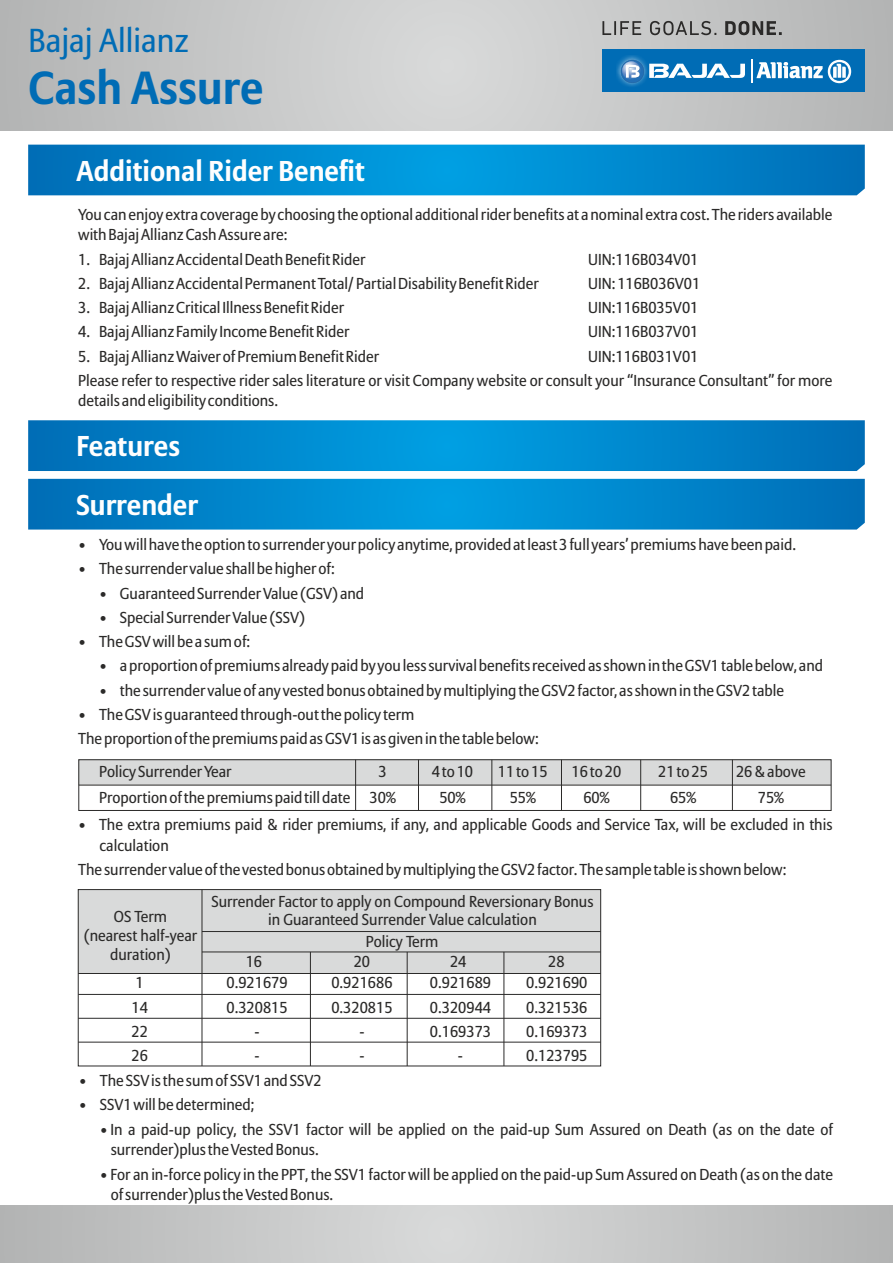
<style>
.page{position:relative;width:893px;height:1263px;background:#fff}
.page>*{position:absolute;margin:0;border:0;box-sizing:border-box;transform-origin:0 0}
.t1{font:700 46.05px "Allianz Sans";color:#006cb5}
.t2{font:33px "Allianz Sans";color:#006cb5}
.t3{font:700 28.5px "Allianz Sans";color:#fefefe}
.t4{font:15.75px/20.5px "Allianz Sans";color:#2b2a29}
</style>
<div class="page">
<svg style="left:0;top:1205px;width:893px;height:58px;background:#c5c6c6"></svg>
<svg style="left:0;top:0;width:893px;height:131px;background:#c6c7c7"></svg>
<svg style="left:28px;top:145px;width:837px;height:50px;background:#0086cc"></svg>
<svg style="left:28px;top:420px;width:837px;height:51px;background:#0186cc"></svg>
<svg style="left:28px;top:479px;width:837px;height:51px;background:#0287cc"></svg>
<hr style="left:78px;top:994px;width:523px;height:1px;background:#2b2a29">
<div style="left:78px;top:889px;width:523px;height:84px;background:#d9dada"></div>
<hr style="left:202px;top:889px;width:1px;height:177px;background:#2b2a29">
<hr style="left:310px;top:952px;width:1px;height:114px;background:#2b2a29">
<hr style="left:202px;top:931px;width:399px;height:1px;background:#2b2a29">
<div style="left:78px;top:889px;width:523px;height:177px;border:1px solid #2b2a29"></div>
<hr style="left:78px;top:973px;width:523px;height:1px;background:#2b2a29">
<hr style="left:407px;top:952px;width:1px;height:114px;background:#2b2a29">
<hr style="left:504px;top:952px;width:1px;height:114px;background:#2b2a29">
<hr style="left:78px;top:1018px;width:523px;height:1px;background:#2b2a29">
<hr style="left:78px;top:1042px;width:523px;height:1px;background:#2b2a29">
<div style="left:79px;top:760px;width:752px;height:25px;background:#d9dada"></div>
<hr style="left:355px;top:760px;width:1px;height:50px;background:#2b2a29">
<hr style="left:418px;top:760px;width:1px;height:50px;background:#2b2a29">
<hr style="left:561px;top:760px;width:1px;height:50px;background:#2b2a29">
<hr style="left:491px;top:760px;width:1px;height:50px;background:#2b2a29">
<hr style="left:640px;top:760px;width:1px;height:50px;background:#2b2a29">
<hr style="left:732px;top:760px;width:1px;height:50px;background:#2b2a29">
<div style="left:78px;top:759px;width:753px;height:52px;border:1px solid #2b2a29"></div>
<hr style="left:79px;top:785px;width:752px;height:1px;background:#2b2a29">
<hr style="left:202px;top:951px;width:399px;height:1px;background:#2b2a29">
<div style="left:602px;top:49px;width:263px;height:43px;background:#006cb5"></div>
<img style="left:616px;top:55px;width:25px;height:32px">
<svg style="left:620px;top:59px;width:125px;height:25px"></svg>
<svg style="left:751px;top:60px;width:100px;height:23px"></svg>
<svg style="left:602px;top:21px;width:180px;height:14px;background:#919191"></svg>
<h2 class="t2" style="left:28px;top:27px;width:162px">Bajaj Allianz</h2>
<h1 class="t1" style="left:28px;top:68px;width:237px">Cash Assure</h1>
<h3 class="t3" style="left:76px;top:159px;width:290px">Additional Rider Benefit</h3>
<p class="t4" style="left:78px;top:205px;width:756px">You can enjoy extra coverage by choosing the optional additional rider benefits at a nominal extra cost. The riders available with Bajaj Allianz Cash Assure are:</p>
<p class="t4" style="left:78px;top:250px;width:289px">1. Bajaj Allianz Accidental Death Benefit Rider</p>
<p class="t4" style="left:588px;top:250px;width:112px">UIN:116B034V01</p>
<p class="t4" style="left:78px;top:274px;width:462px">2. Bajaj Allianz Accidental Permanent Total/ Partial Disability Benefit Rider</p>
<p class="t4" style="left:588px;top:274px;width:114px">UIN: 116B036V01</p>
<p class="t4" style="left:78px;top:299px;width:267px">3. Bajaj Allianz Critical Illness Benefit Rider</p>
<p class="t4" style="left:588px;top:299px;width:112px">UIN:116B035V01</p>
<p class="t4" style="left:78px;top:323px;width:273px">4. Bajaj Allianz Family Income Benefit Rider</p>
<p class="t4" style="left:588px;top:323px;width:112px">UIN:116B037V01</p>
<p class="t4" style="left:78px;top:347px;width:302px">5. Bajaj Allianz Waiver of Premium Benefit Rider</p>
<p class="t4" style="left:78px;top:345px;width:756px;line-height:24.3px;text-indent:510px">UIN:116B031V01<br>Please refer to respective rider sales literature or visit Company website or consult your “Insurance Consultant” for more</p>
<p class="t4" style="left:78px;top:392px;width:201px">details and eligibility conditions.</p>
<h3 class="t3" style="left:76px;top:434px;width:105px">Features</h3>
<h3 class="t3" style="left:76px;top:493px;width:123px">Surrender</h3>
<p class="t4" style="left:78px;top:536px;width:719px">• You will have the option to surrender your policy anytime, provided at least 3 full years’ premiums have been paid.</p>
<p class="t4" style="left:78px;top:560px;width:258px">• The surrender value shall be higher of:</p>
<p class="t4" style="left:99px;top:584px;width:267px">• Guaranteed Surrender Value (GSV) and</p>
<p class="t4" style="left:99px;top:608px;width:208px">• Special Surrender Value (SSV)</p>
<p class="t4" style="left:78px;top:633px;width:174px">• The GSV will be a sum of:</p>
<p class="t4" style="left:99px;top:657px;width:725px">• a proportion of premiums already paid by you less survival benefits received as shown in the GSV1 table below, and</p>
<p class="t4" style="left:99px;top:681px;width:687px">• the surrender value of any vested bonus obtained by multiplying the GSV2 factor, as shown in the GSV2 table</p>
<p class="t4" style="left:78px;top:704px;width:462px;line-height:24.3px">• The GSV is guaranteed through-out the policy term<br>The proportion of the premiums paid as GSV1 is as given in the table below:</p>
<p class="t4" style="left:99px;top:762px;width:134px">Policy Surrender Year</p>
<p class="t4" style="left:379px;top:762px;width:10px">3</p>
<p class="t4" style="left:432px;top:762px;width:43px">4 to 10</p>
<p class="t4" style="left:498px;top:762px;width:51px">11 to 15</p>
<p class="t4" style="left:572px;top:762px;width:51px">16 to 20</p>
<p class="t4" style="left:658px;top:762px;width:51px">21 to 25</p>
<p class="t4" style="left:736px;top:762px;width:71px">26 &amp; above</p>
<p class="t4" style="left:99px;top:788px;width:298px">Proportion of the premiums paid till date 30%</p>
<p class="t4" style="left:439px;top:788px;width:28px">50%</p>
<p class="t4" style="left:510px;top:788px;width:28px">55%</p>
<p class="t4" style="left:583px;top:788px;width:28px">60%</p>
<p class="t4" style="left:670px;top:788px;width:28px">65%</p>
<p class="t4" style="left:758px;top:788px;width:28px">75%</p>
<p class="t4" style="left:99px;top:816px;width:734px;text-indent:-21px">• The extra premiums paid &amp; rider premiums, if any, and applicable Goods and Service Tax, will be excluded in this calculation</p>
<p class="t4" style="left:78px;top:860px;width:710px">The surrender value of the vested bonus obtained by multiplying the GSV2 factor. The sample table is shown below:</p>
<p class="t4" style="left:84px;top:909px;width:115px;line-height:18.6px;text-align:center">OS Term<br>(nearest half-year duration)</p>
<p class="t4" style="left:211px;top:893px;width:384px;line-height:18.6px;text-align:center">Surrender Factor to apply on Compound Reversionary Bonus in Guaranteed Surrender Value calculation</p>
<p class="t4" style="left:246px;top:952px;width:18px">16</p>
<p class="t4" style="left:354px;top:952px;width:18px">20</p>
<p class="t4" style="left:450px;top:952px;width:18px">24</p>
<p class="t4" style="left:548px;top:952px;width:18px">28</p>
<p class="t4" style="left:366px;top:932px;width:74px">Policy Term</p>
<p class="t4" style="left:136px;top:974px;width:10px">1</p>
<p class="t4" style="left:226px;top:974px;width:63px">0.921679</p>
<p class="t4" style="left:331px;top:974px;width:63px">0.921686</p>
<p class="t4" style="left:430px;top:974px;width:63px">0.921689</p>
<p class="t4" style="left:526px;top:974px;width:63px">0.921690</p>
<p class="t4" style="left:132px;top:998px;width:18px">14</p>
<p class="t4" style="left:226px;top:998px;width:63px">0.320815</p>
<p class="t4" style="left:331px;top:998px;width:63px">0.320815</p>
<p class="t4" style="left:430px;top:998px;width:63px">0.320944</p>
<p class="t4" style="left:526px;top:998px;width:63px">0.321536</p>
<p class="t4" style="left:132px;top:1022px;width:18px">22</p>
<p class="t4" style="left:255px;top:1022px;width:7px">-</p>
<p class="t4" style="left:359px;top:1022px;width:7px">-</p>
<p class="t4" style="left:430px;top:1022px;width:63px">0.169373</p>
<p class="t4" style="left:526px;top:1022px;width:63px">0.169373</p>
<p class="t4" style="left:132px;top:1046px;width:18px">26</p>
<p class="t4" style="left:255px;top:1046px;width:7px">-</p>
<p class="t4" style="left:359px;top:1046px;width:7px">-</p>
<p class="t4" style="left:458px;top:1046px;width:7px">-</p>
<p class="t4" style="left:526px;top:1046px;width:63px">0.123795</p>
<p class="t4" style="left:79px;top:1072px;width:244px">• The SSV is the sum of SSV1 and SSV2</p>
<p class="t4" style="left:79px;top:1096px;width:177px">• SSV1 will be determined;</p>
<p class="t4" style="left:111px;top:1120px;width:724px;text-indent:-11px">• In a paid-up policy, the SSV1 factor will be applied on the paid-up Sum Assured on Death (as on the date of surrender)plus the Vested Bonus.</p>
<p class="t4" style="left:111px;top:1165px;width:724px;text-indent:-11px">• For an in-force policy in the PPT, the SSV1 factor will be applied on the paid-up Sum Assured on Death (as on the date of surrender)plus the Vested Bonus.</p>
</div>
